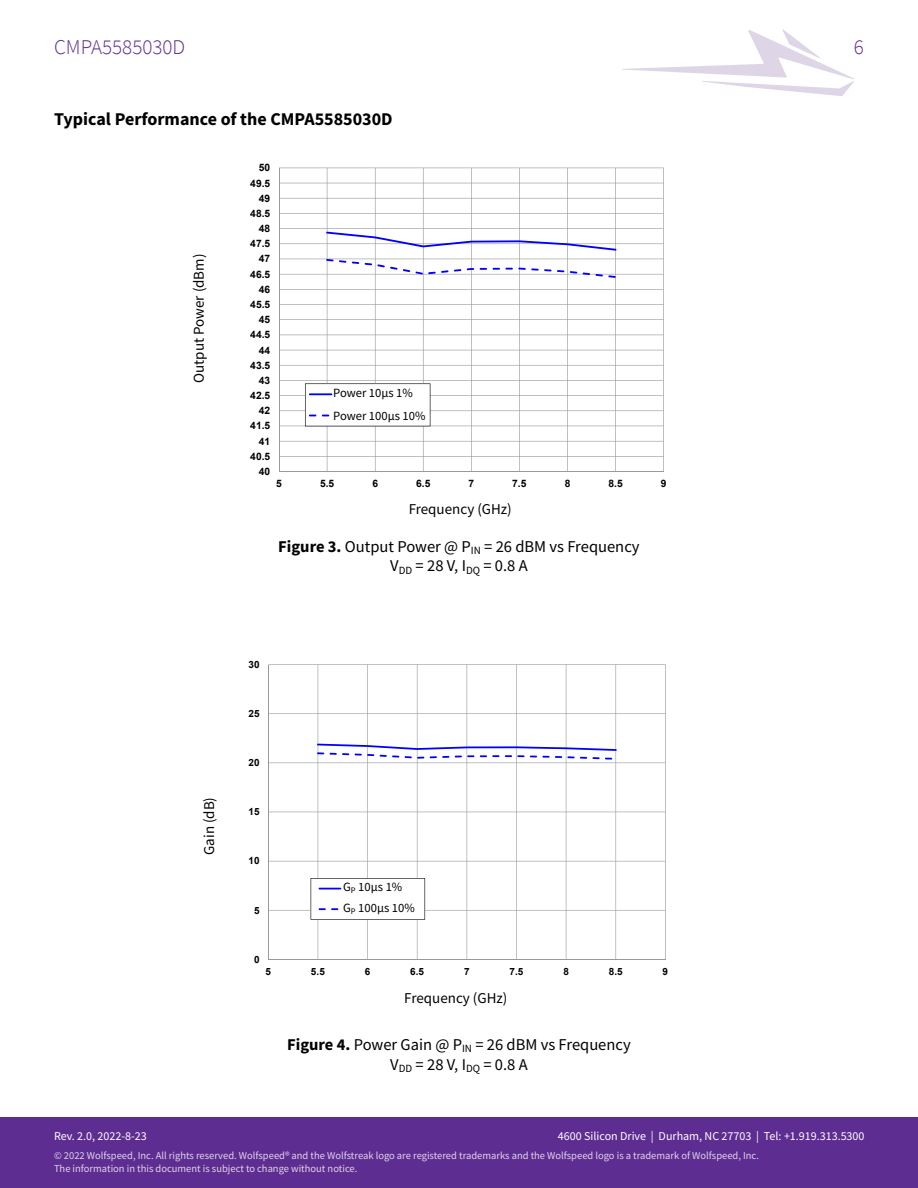
<style>
.page{position:relative;width:918px;height:1188px;background:#fff}
.page>*{position:absolute;margin:0;border:0;box-sizing:border-box;transform-origin:0 0}
.t1{font:300 21px "Source Sans Pro";color:#5e2d91}
.t2{font:700 18px "Source Sans Pro";color:#000}
.t3{font:16.5px/19.8px "Source Sans Pro";color:#000;text-align:center}
.t4{font:15px "Source Sans Pro";color:#000}
.t5{font:12.6px/22.5px "Source Sans Pro";color:#000}
.t6{font:12px "Source Sans Pro";color:#fff}
.t7{font:10.5px/12.6px "Source Sans Pro";color:#fff}
.t8{font:700 10.2px/21.1px "Arial";letter-spacing:.005em;color:#000}
.t9{font:700 9.9px/20.5px "Arial";letter-spacing:.005em;color:#000}
.s1{font-weight:700}
</style>
<div class="page">
<svg style="left:622px;top:29px;width:232px;height:67px"></svg>
<div style="left:0;top:1118px;width:918px;height:70px;background:#5e2d91"></div>
<svg style="left:279px;top:167px;width:385px;height:166px"></svg>
<svg style="left:279px;top:333px;width:385px;height:139px"></svg>
<div style="left:333px;top:388px;width:95px;height:36px;background:#fff"></div>
<svg style="left:268px;top:664px;width:398px;height:160px"></svg>
<svg style="left:268px;top:824px;width:398px;height:136px"></svg>
<div style="left:343px;top:882px;width:81px;height:37px;background:#fff"></div>
<h1 class="t1" style="left:54px;top:34px;width:133px">CMPA5585030D</h1>
<h1 class="t1" style="left:854px;top:34px;width:12px">6</h1>
<h2 class="t2" style="left:54px;top:107px;width:340px">Typical Performance of the CMPA5585030D</h2>
<p class="t8" style="left:259px;top:157px;width:13px">50</p>
<p class="t8" style="left:250px;top:172px;width:22px">49.5</p>
<p class="t8" style="left:259px;top:188px;width:13px">49</p>
<p class="t8" style="left:250px;top:203px;width:22px">48.5</p>
<p class="t8" style="left:259px;top:218px;width:13px">48</p>
<h3 class="t4" style="left:189px;top:383px;width:130px;rotate:-90deg">Output Power (dBm)</h3>
<p class="t8" style="left:250px;top:233px;width:22px">47.5</p>
<p class="t8" style="left:259px;top:248px;width:13px">47</p>
<p class="t8" style="left:250px;top:264px;width:22px">46.5</p>
<p class="t8" style="left:259px;top:279px;width:13px">46</p>
<p class="t8" style="left:250px;top:294px;width:22px">45.5</p>
<p class="t8" style="left:259px;top:309px;width:13px">45</p>
<p class="t8" style="left:250px;top:324px;width:22px">44.5</p>
<p class="t8" style="left:259px;top:340px;width:13px">44</p>
<p class="t8" style="left:250px;top:355px;width:22px">43.5</p>
<p class="t8" style="left:259px;top:370px;width:13px">43</p>
<p class="t8" style="left:250px;top:385px;width:22px">42.5</p>
<p class="t8" style="left:259px;top:400px;width:13px">42</p>
<p class="t8" style="left:250px;top:415px;width:22px">41.5</p>
<p class="t8" style="left:259px;top:431px;width:13px">41</p>
<p class="t8" style="left:250px;top:446px;width:22px">40.5</p>
<p class="t8" style="left:259px;top:461px;width:13px">40</p>
<p class="t5" style="left:333px;top:382px;width:94px">Power 10µs 1%<br>Power 100µs 10%</p>
<p class="t8" style="left:334px;top:384px;width:95px">Power_10Us_1%<br>Power_100Us_10%</p>
<p class="t8" style="left:276px;top:473px;width:7px">5</p>
<p class="t8" style="left:320px;top:473px;width:16px">5.5</p>
<p class="t8" style="left:372px;top:473px;width:7px">6</p>
<p class="t8" style="left:416px;top:473px;width:16px">6.5</p>
<p class="t8" style="left:469px;top:473px;width:7px">7</p>
<p class="t8" style="left:512px;top:473px;width:16px">7.5</p>
<p class="t8" style="left:565px;top:473px;width:7px">8</p>
<p class="t8" style="left:608px;top:473px;width:16px">8.5</p>
<p class="t8" style="left:661px;top:473px;width:7px">9</p>
<h3 class="t4" style="left:409px;top:499px;width:105px">Frequency (GHz)</h3>
<h3 class="t3" style="left:278px;top:536px;width:363px"><span class="s1">Figure 3.</span> Output Power @ P<sub>IN</sub> = 26 dBM vs Frequency<br>V<sub>DD</sub> = 28 V, I<sub>DQ</sub> = 0.8 A</h3>
<h3 class="t4" style="left:200px;top:855px;width:59px;rotate:-90deg">Gain (dB)</h3>
<p class="t9" style="left:249px;top:654px;width:13px">30</p>
<p class="t9" style="left:249px;top:703px;width:13px">25</p>
<p class="t9" style="left:249px;top:753px;width:13px">20</p>
<p class="t9" style="left:249px;top:802px;width:13px">15</p>
<p class="t9" style="left:249px;top:851px;width:13px">10</p>
<p class="t9" style="left:254px;top:900px;width:7px">5</p>
<p class="t9" style="left:254px;top:949px;width:7px">0</p>
<p class="t5" style="left:343px;top:877px;width:73px;line-height:21px">G<sub>P</sub> 10µs 1%<br>G<sub>P</sub> 100µs 10%</p>
<p class="t9" style="left:343px;top:878px;width:76px">PG_10Us_1%<br>PG_100Us_10%</p>
<p class="t9" style="left:266px;top:961px;width:7px">5</p>
<p class="t9" style="left:311px;top:961px;width:15px">5.5</p>
<p class="t9" style="left:365px;top:961px;width:7px">6</p>
<p class="t9" style="left:410px;top:961px;width:15px">6.5</p>
<p class="t9" style="left:464px;top:961px;width:7px">7</p>
<p class="t9" style="left:510px;top:961px;width:15px">7.5</p>
<p class="t9" style="left:563px;top:961px;width:7px">8</p>
<p class="t9" style="left:609px;top:961px;width:15px">8.5</p>
<p class="t9" style="left:663px;top:961px;width:7px">9</p>
<h3 class="t4" style="left:404px;top:989px;width:105px">Frequency (GHz)</h3>
<h3 class="t3" style="left:287px;top:1034px;width:345px"><span class="s1">Figure 4.</span> Power Gain @ P<sub>IN</sub> = 26 dBM vs Frequency<br>V<sub>DD</sub> = 28 V, I<sub>DQ</sub> = 0.8 A</h3>
<p class="t6" style="left:558px;top:1129px;width:308px">4600 Silicon Drive | Durham, NC 27703 | Tel: +1.919.313.5300</p>
<p class="t6" style="left:54px;top:1129px;width:94px">Rev. 2.0, 2022-8-23</p>
<p class="t7" style="left:54px;top:1149px;width:707px">© 2022 Wolfspeed, Inc. All rights reserved. Wolfspeed® and the Wolfstreak logo are registered trademarks and the Wolfspeed logo is a trademark of Wolfspeed, Inc.<br>The information in this document is subject to change without notice.</p>
</div>
